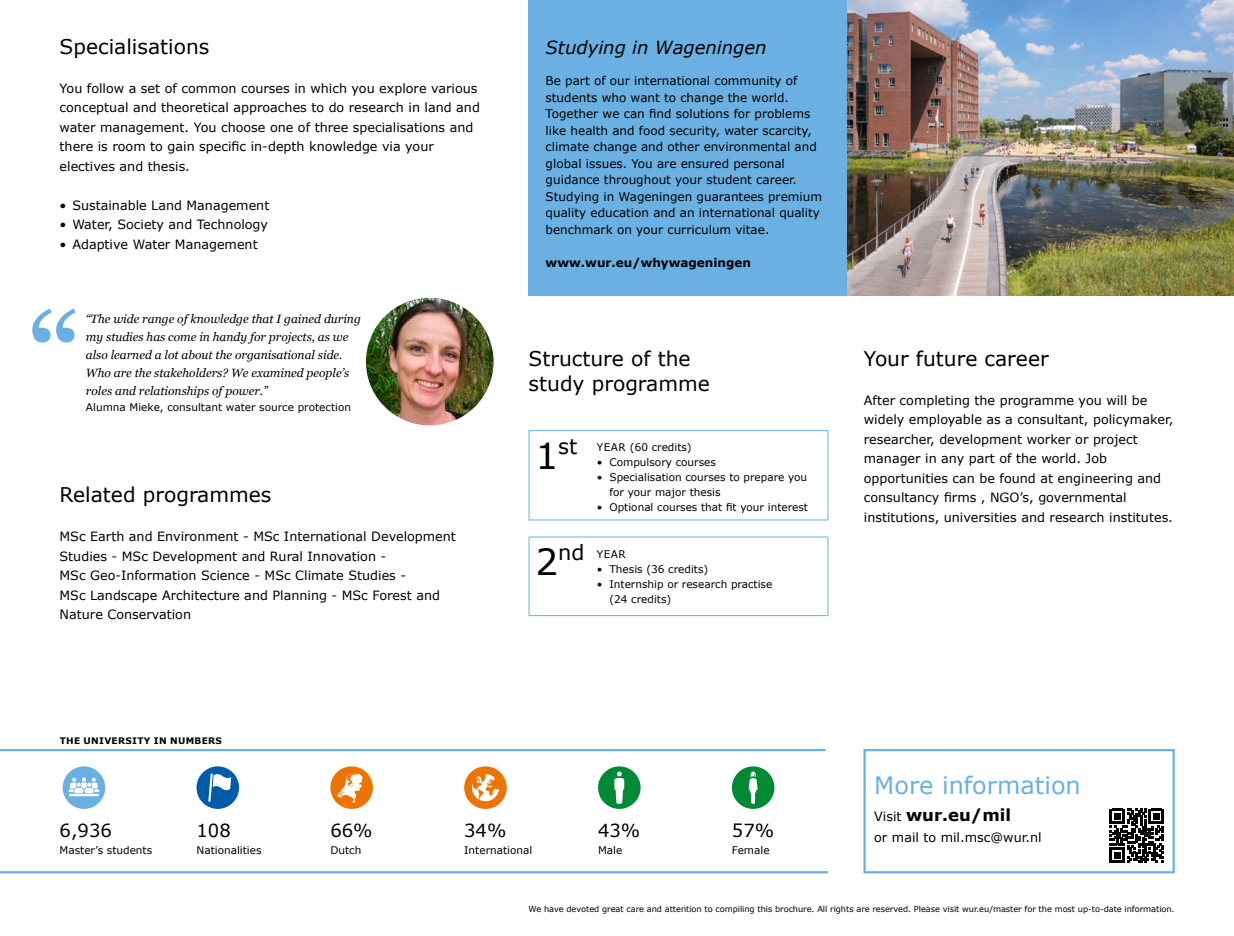
<style>
.page{position:relative;width:1234px;height:936px;background:#fff}
.page>*{position:absolute;margin:0;border:0;box-sizing:border-box;transform-origin:0 0}
.t1{font:24px "Verdana";color:#6ab0e2}
.t2{font:21px "Verdana";color:#000}
._12_W_Kop_13_5{font:20.25px/24.8px "Verdana";color:#000}
._30_W_Kaderkop_cursief_12_13{font:italic 18px "Verdana";color:#000}
._21_W_Platte_tekst_8_5_13{font:18px "Verdana";color:#000}
.t3{font:700 16.5px "Verdana";color:#000}
._21_W_Platte_tekst_8_5_13-2{font:12.75px/19.5px "Verdana";color:#000}
._32_W_Kader_platte_tekst_8_11{font:12px/16.5px "Verdana";color:#000}
.Quote_Georgia_Italic{font:italic 12px/18px "Georgia";color:#000}
._32_W_Kader_platte_tekst_8_11-2{font:700 12px "Verdana";color:#000}
.Afzender_Quote{font:10.5px/15px "Verdana";color:#000}
._21_W_Platte_tekst_8_5_13-3{font:10.5px "Verdana";color:#000}
._32_W_Kleine_tekst_7_10{font:10.5px "Verdana";color:#000}
._32_W_Kleine_tekst_7_10-2{font:700 9px "Verdana";letter-spacing:.035em;color:#000}
.Credit{font:8.25px "Verdana";letter-spacing:-.005em;color:#000}
.s1{font-size:36px}
.s2{font-weight:400;font-size:12.75px}
</style>
<div class="page">
<img style="left:846px;top:0;width:387px;height:296px">
<div style="left:528px;top:0;width:318px;height:296px;background:#6ab0e2"></div>
<svg style="left:32px;top:308px;width:44px;height:34px"></svg>
<hr style="left:0;top:749px;width:825px;height:2px;background:#6ab0e2">
<hr style="left:0;top:871px;width:827px;height:2px;background:#6ab0e2">
<svg style="left:1109px;top:808px;width:54px;height:54px"></svg>
<div style="left:330px;top:766px;width:43px;height:42px;background:#ee7300;border-radius:50%"></div>
<svg style="left:336px;top:773px;width:26px;height:29px"></svg>
<div style="left:464px;top:766px;width:42px;height:42px;background:#ee7300;border-radius:50%"></div>
<svg style="left:472px;top:774px;width:27px;height:27px"></svg>
<div style="left:196px;top:766px;width:43px;height:42px;background:#005ca9;border-radius:50%"></div>
<svg style="left:208px;top:770px;width:23px;height:31px"></svg>
<div style="left:63px;top:766px;width:42px;height:42px;background:#6ab0e2;border-radius:50%"></div>
<svg style="left:69px;top:777px;width:30px;height:19px"></svg>
<div style="left:731px;top:766px;width:43px;height:42px;background:#008a36;border-radius:50%"></div>
<svg style="left:748px;top:771px;width:9px;height:32px"></svg>
<div style="left:598px;top:766px;width:42px;height:42px;background:#008a36;border-radius:50%"></div>
<svg style="left:614px;top:771px;width:10px;height:32px"></svg>
<div style="left:863px;top:749px;width:311px;height:124px;border:2px solid #6ab0e2"></div>
<hr style="left:528px;top:431px;width:1px;height:88px;background:#6ab0e2">
<hr style="left:528px;top:430px;width:62px;height:1px;background:#6ab0e2">
<hr style="left:590px;top:430px;width:238px;height:1px;background:#6ab0e2">
<hr style="left:827px;top:431px;width:1px;height:88px;background:#6ab0e2">
<hr style="left:528px;top:519px;width:62px;height:1px;background:#6ab0e2">
<hr style="left:590px;top:519px;width:238px;height:1px;background:#6ab0e2">
<hr style="left:528px;top:537px;width:1px;height:78px;background:#6ab0e2">
<hr style="left:528px;top:536px;width:62px;height:1px;background:#6ab0e2">
<hr style="left:528px;top:615px;width:62px;height:1px;background:#6ab0e2">
<hr style="left:590px;top:536px;width:238px;height:1px;background:#6ab0e2">
<hr style="left:827px;top:537px;width:1px;height:78px;background:#6ab0e2">
<hr style="left:590px;top:615px;width:238px;height:1px;background:#6ab0e2">
<img style="left:366px;top:298px;width:127px;height:127px;border-radius:64px">
<p class="_12_W_Kop_13_5" style="left:60px;top:34px;width:151px">Specialisations</p>
<p class="_21_W_Platte_tekst_8_5_13-2" style="left:60px;top:78px;width:422px">You follow a set of common courses in which you explore various conceptual and theoretical approaches to do research in land and water management. You choose one of three specialisations and there is room to gain specific in-depth knowledge via your electives and thesis.</p>
<p class="_21_W_Platte_tekst_8_5_13-2" style="left:60px;top:195px;width:211px">• Sustainable Land Management</p>
<p class="_21_W_Platte_tekst_8_5_13-2" style="left:60px;top:214px;width:210px">• Water, Society and Technology</p>
<p class="_21_W_Platte_tekst_8_5_13-2" style="left:60px;top:234px;width:200px">• Adaptive Water Management</p>
<p class="Quote_Georgia_Italic" style="left:86px;top:310px;width:276px">“The wide range of knowledge that I gained during my studies has come in handy for projects, as we also learned a lot about the organisational side.<br>Who are the stakeholders? We examined people’s roles and relationships of power.”</p>
<p class="Afzender_Quote" style="left:86px;top:400px;width:266px">Alumna Mieke, consultant water source protection</p>
<p class="_12_W_Kop_13_5" style="left:60px;top:482px;width:213px">Related programmes</p>
<p class="_21_W_Platte_tekst_8_5_13-2" style="left:60px;top:526px;width:398px">MSc Earth and Environment - MSc International Development</p>
<p class="_21_W_Platte_tekst_8_5_13-2" style="left:60px;top:546px;width:382px">Studies - MSc Development and Rural Innovation -<br>MSc Geo-Information Science - MSc Climate Studies -<br>MSc Landscape Architecture and Planning - MSc Forest and Nature Conservation</p>
<p class="_30_W_Kaderkop_cursief_12_13" style="left:545px;top:35px;width:222px">Studying in Wageningen</p>
<p class="_32_W_Kader_platte_tekst_8_11" style="left:545px;top:72px;width:278px">Be part of our international community of students who want to change the world.<br>Together we can find solutions for problems like health and food security, water scarcity, climate change and other environmental and global issues. You are ensured personal guidance throughout your student career.<br>Studying in Wageningen guarantees premium quality education and an international quality benchmark on your curriculum vitae.</p>
<p class="_32_W_Kader_platte_tekst_8_11-2" style="left:545px;top:254px;width:207px">www.wur.eu/whywageningen</p>
<p class="_12_W_Kop_13_5" style="left:528px;top:346px;width:183px">Structure of the study programme</p>
<p class="t2" style="left:535px;top:431px;width:44px"><span class="s1">1</span>st</p>
<p class="_32_W_Kleine_tekst_7_10" style="left:596px;top:440px;width:96px">YEAR (60 credits)</p>
<p class="Afzender_Quote" style="left:596px;top:455px;width:121px">• Compulsory courses</p>
<p class="Afzender_Quote" style="left:609px;top:470px;width:199px;text-indent:-13px">• Specialisation courses to prepare you for your major thesis</p>
<p class="Afzender_Quote" style="left:596px;top:500px;width:213px">• Optional courses that fit your interest</p>
<p class="t2" style="left:535px;top:538px;width:51px"><span class="s1">2</span>nd</p>
<p class="_32_W_Kleine_tekst_7_10" style="left:596px;top:546px;width:30px">YEAR</p>
<p class="Afzender_Quote" style="left:596px;top:561px;width:113px">• Thesis (36 credits)</p>
<p class="Afzender_Quote" style="left:609px;top:576px;width:164px;text-indent:-13px">• Internship or research practise (24 credits)</p>
<p class="_12_W_Kop_13_5" style="left:863px;top:346px;width:186px">Your future career</p>
<p class="_21_W_Platte_tekst_8_5_13-2" style="left:863px;top:390px;width:311px">After completing the programme you will be widely employable as a consultant, policymaker, researcher, development worker or project manager in any part of the world. Job opportunities can be found at engineering and consultancy firms , NGO’s, governmental institutions, universities and research institutes.</p>
<p class="_32_W_Kleine_tekst_7_10-2" style="left:60px;top:734px;width:164px">THE UNIVERSITY IN NUMBERS</p>
<p class="_21_W_Platte_tekst_8_5_13" style="left:60px;top:818px;width:54px">6,936</p>
<p class="_21_W_Platte_tekst_8_5_13-3" style="left:60px;top:842px;width:94px">Master’s students</p>
<p class="_21_W_Platte_tekst_8_5_13" style="left:196px;top:818px;width:36px">108</p>
<p class="_21_W_Platte_tekst_8_5_13-3" style="left:196px;top:842px;width:67px">Nationalities</p>
<p class="_21_W_Platte_tekst_8_5_13" style="left:330px;top:818px;width:44px">66%</p>
<p class="_21_W_Platte_tekst_8_5_13-3" style="left:330px;top:842px;width:32px">Dutch</p>
<p class="_21_W_Platte_tekst_8_5_13" style="left:464px;top:818px;width:44px">34%</p>
<p class="_21_W_Platte_tekst_8_5_13-3" style="left:464px;top:842px;width:70px">International</p>
<p class="_21_W_Platte_tekst_8_5_13" style="left:598px;top:818px;width:44px">43%</p>
<p class="_21_W_Platte_tekst_8_5_13-3" style="left:598px;top:842px;width:26px">Male</p>
<p class="_21_W_Platte_tekst_8_5_13" style="left:731px;top:818px;width:44px">57%</p>
<p class="_21_W_Platte_tekst_8_5_13-3" style="left:731px;top:842px;width:39px">Female</p>
<p class="t1" style="left:874px;top:768px;width:208px">More information</p>
<p class="t3" style="left:874px;top:802px;width:138px"><span class="s2">Visit</span> wur.eu/mil</p>
<p class="_21_W_Platte_tekst_8_5_13-2" style="left:874px;top:827px;width:169px">or mail to mil.msc@wur.nl</p>
<p class="Credit" style="left:528px;top:903px;width:647px">We have devoted great care and attention to compiling this brochure. All rights are reserved. Please visit wur.eu/master for the most up-to-date information.</p>
</div>
